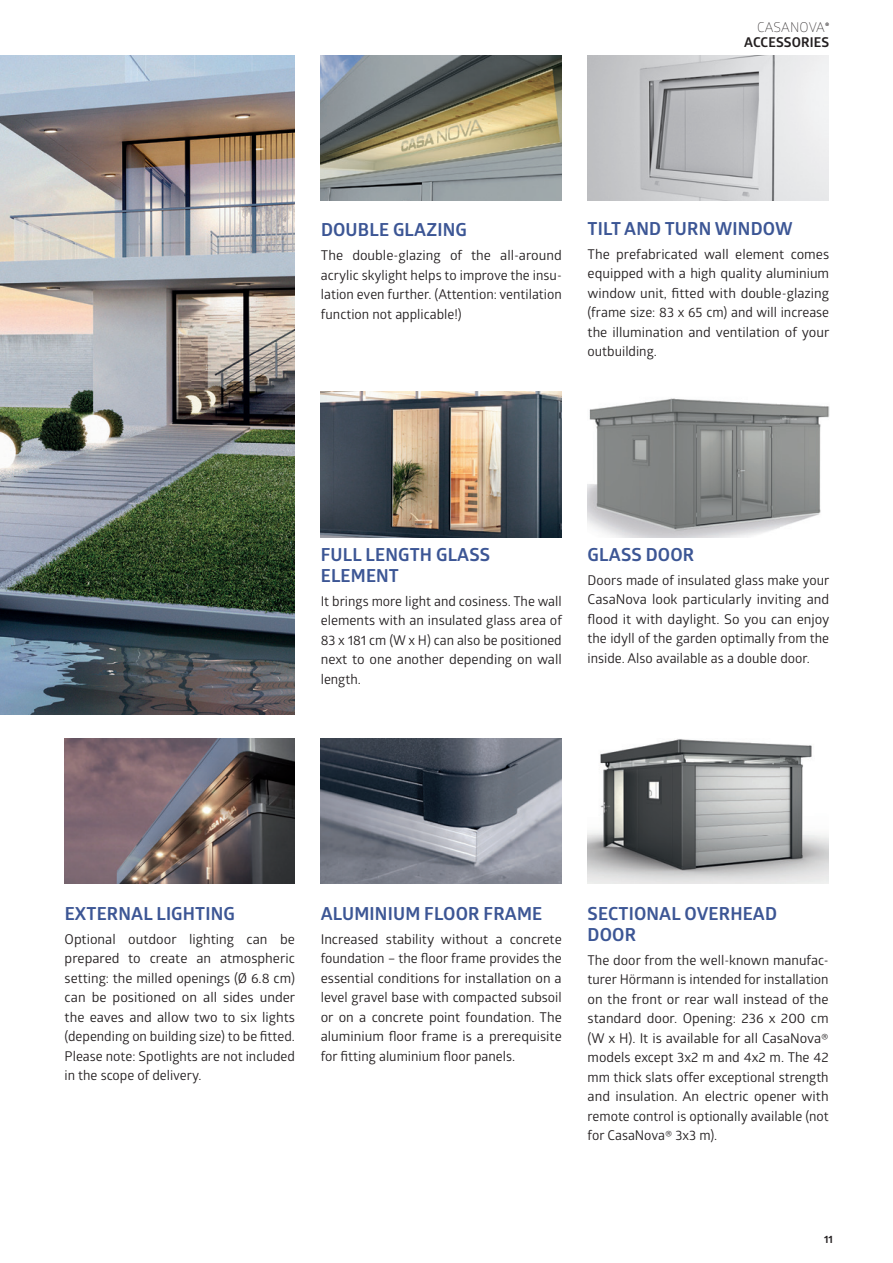
<style>
.page{position:relative;width:893px;height:1263px;background:#fff}
.page>*{position:absolute;margin:0;border:0;box-sizing:border-box;transform-origin:0 0}
.t1{font:700 18px/21px "Glober";letter-spacing:.01em;color:#3c5695}
.t2{font:13.5px/19.5px "Glober";color:#231f20;text-align:justify}
.t3{font:700 13.5px/15px "Glober";letter-spacing:.01em;color:#231f20;text-align:right}
.t4{font:700 10.5px "Glober";color:#231f20}
.s1{font-weight:300}
</style>
<div class="page">
<img style="left:0;top:55px;width:295px;height:659px">
<img style="left:588px;top:739px;width:241px;height:145px">
<img style="left:321px;top:739px;width:241px;height:145px">
<img style="left:321px;top:55px;width:241px;height:145px">
<img style="left:588px;top:398px;width:241px;height:139px">
<img style="left:321px;top:392px;width:241px;height:145px">
<img style="left:588px;top:55px;width:241px;height:145px">
<img style="left:65px;top:739px;width:230px;height:145px">
<p class="t3" style="left:744px;top:20px;width:87px"><span class="s1">CASANOVA</span><sup>®<br></sup>ACCESSORIES</p>
<h1 class="t1" style="left:321px;top:219px;width:147px">DOUBLE GLAZING</h1>
<p class="t2" style="left:321px;top:245px;width:242px">The double-glazing of the all-around acrylic skylight helps to improve the insu&shy;lation even further. (Attention: ventilation function not applicable!)</p>
<h1 class="t1" style="left:588px;top:218px;width:207px">TILT AND TURN WINDOW</h1>
<p class="t2" style="left:588px;top:243px;width:243px">The prefabricated wall element comes equipped with a high quality aluminium window unit, fitted with double-glazing (frame size: 83 x 65 cm) and will increase the illumination and ventilation of your outbuilding.</p>
<h1 class="t1" style="left:321px;top:544px;width:171px">FULL LENGTH GLASS<br>ELEMENT</h1>
<p class="t2" style="left:321px;top:590px;width:243px">It brings more light and cosiness. The wall elements with an insulated glass area of 83 x 181 cm (W x H) can also be positioned next to one another depending on wall length.</p>
<h1 class="t1" style="left:588px;top:544px;width:108px">GLASS DOOR</h1>
<p class="t2" style="left:588px;top:569px;width:243px">Doors made of insulated glass make your CasaNova look particularly inviting and flood it with daylight. So you can enjoy the idyll of the garden optimally from the inside. Also available as a double door.</p>
<h1 class="t1" style="left:65px;top:903px;width:172px">EXTERNAL LIGHTING</h1>
<p class="t2" style="left:65px;top:929px;width:232px">Optional outdoor lighting can be prepared to create an atmospheric setting: the milled openings (Ø 6.8 cm) can be positioned on all sides under the eaves and allow two to six lights (depending on building size) to be fitted.<br>Please note: Spotlights are not included in the scope of delivery.</p>
<h1 class="t1" style="left:321px;top:903px;width:223px">ALUMINIUM FLOOR FRAME</h1>
<p class="t2" style="left:321px;top:929px;width:243px">Increased stability without a concrete foundation – the floor frame provides the essential conditions for installation on a level gravel base with compacted subsoil or on a concrete point foundation. The aluminium floor frame is a prerequisite for fitting aluminium floor panels.</p>
<h1 class="t1" style="left:588px;top:903px;width:191px">SECTIONAL OVERHEAD<br>DOOR</h1>
<p class="t2" style="left:588px;top:950px;width:243px">The door from the well-known manufac&shy;turer Hörmann is intended for installation on the front or rear wall instead of the standard door. Opening: 236 x 200 cm (W x H). It is available for all CasaNova® models except 3x2 m and 4x2 m. The 42 mm thick slats offer exceptional strength and insulation. An electric opener with remote control is optionally available (not for CasaNova® 3x3 m).</p>
<p class="t4" style="left:824px;top:1232px;width:10px">11</p>
</div>
